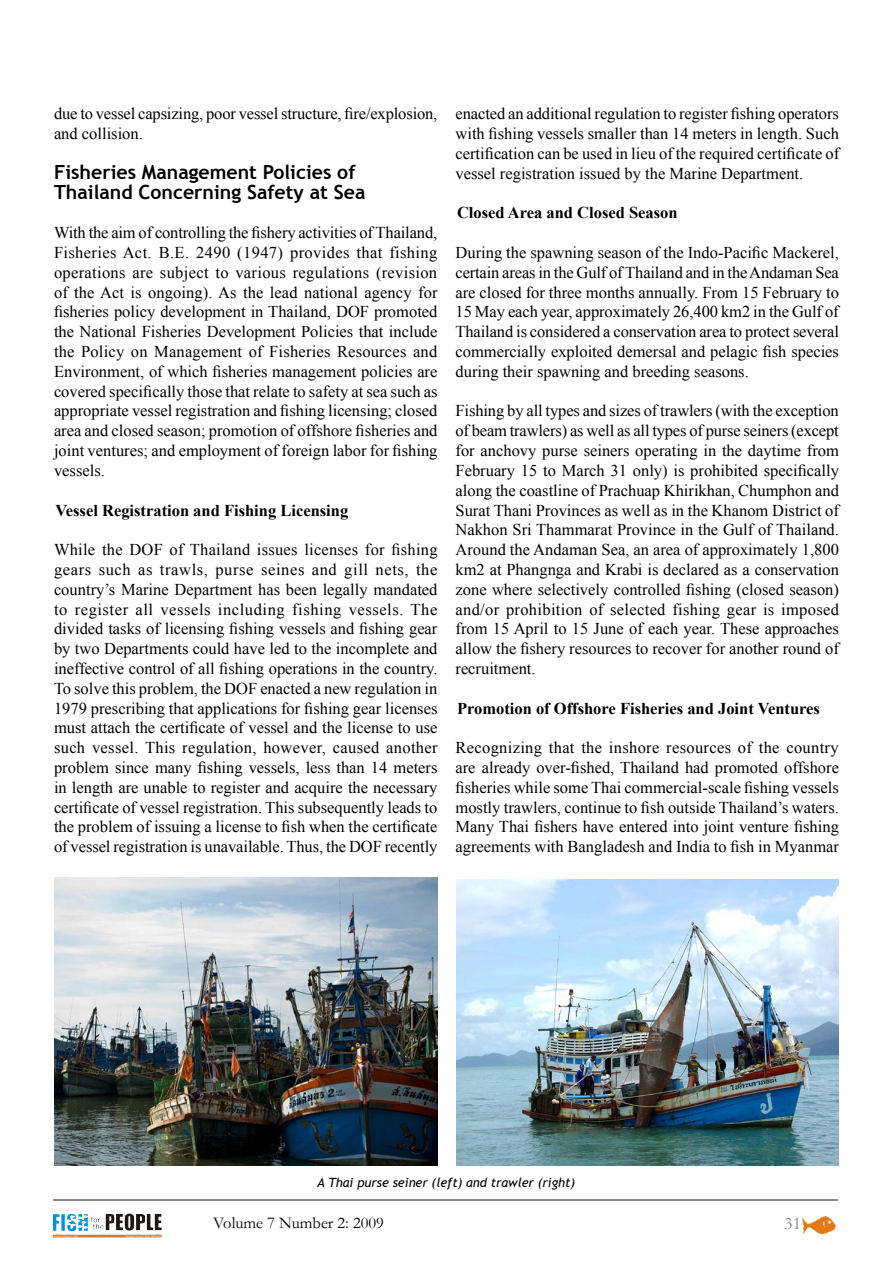
<style>
.page{position:relative;width:893px;height:1263px;background:#fff}
.page>*{position:absolute;margin:0;border:0;box-sizing:border-box;transform-origin:0 0}
.t1{font:700 19.5px/19.8px "Trebuchet MS";color:#000}
.t2{font:18px "Garamond";color:#808285}
.t3{font:16.5px/19.8px "Times New Roman";color:#000;text-align:justify}
.t4{font:700 16.5px "Times New Roman";color:#000}
.t5{font:16.5px "Garamond";color:#000}
.t6{font:italic 12.75px "Trebuchet MS";color:#000}
</style>
<div class="page">
<img style="left:803px;top:1217px;width:32px;height:16px">
<img style="left:67px;top:1213px;width:95px;height:19px">
<hr style="left:53px;top:1199px;width:785px;height:2px;background:#636467">
<img style="left:54px;top:877px;width:383px;height:288px">
<img style="left:457px;top:879px;width:382px;height:286px">
<p class="t3" style="left:54px;top:104px;width:385px">due to vessel capsizing, poor vessel structure, fire/explosion, and collision.</p>
<p class="t1" style="left:54px;top:162px;width:313px">Fisheries Management Policies of<br>Thailand Concerning Safety at Sea</p>
<p class="t3" style="left:54px;top:223px;width:385px">With the aim of controlling the fishery activities of Thailand, Fisheries Act. B.E. 2490 (1947) provides that fishing operations are subject to various regulations (revision of the Act is ongoing). As the lead national agency for fisheries policy development in Thailand, DOF promoted the National Fisheries Development Policies that include the Policy on Management of Fisheries Resources and Environment, of which fisheries management policies are covered specifically those that relate to safety at sea such as appropriate vessel registration and fishing licensing; closed area and closed season; promotion of offshore fisheries and joint ventures; and employment of foreign labor for fishing vessels.</p>
<p class="t4" style="left:56px;top:499px;width:294px">Vessel Registration and Fishing Licensing</p>
<p class="t3" style="left:54px;top:539px;width:385px">While the DOF of Thailand issues licenses for fishing gears such as trawls, purse seines and gill nets, the country’s Marine Department has been legally mandated to register all vessels including fishing vessels. The divided tasks of licensing fishing vessels and fishing gear by two Departments could have led to the incomplete and ineffective control of all fishing operations in the country.<br>To solve this problem, the DOF enacted a new regulation in 1979 prescribing that applications for fishing gear licenses must attach the certificate of vessel and the license to use such vessel. This regulation, however, caused another problem since many fishing vessels, less than 14 meters in length are unable to register and acquire the necessary certificate of vessel registration. This subsequently leads to the problem of issuing a license to fish when the certificate of vessel registration is unavailable. Thus, the DOF recently</p>
<p class="t3" style="left:455px;top:104px;width:385px">enacted an additional regulation to register fishing operators with fishing vessels smaller than 14 meters in length. Such certification can be used in lieu of the required certificate of vessel registration issued by the Marine Department.</p>
<p class="t4" style="left:457px;top:202px;width:222px">Closed Area and Closed Season</p>
<p class="t3" style="left:455px;top:242px;width:385px">During the spawning season of the Indo-Pacific Mackerel, certain areas in the Gulf of Thailand and in the Andaman Sea are closed for three months annually. From 15 February to 15 May each year, approximately 26,400 km2 in the Gulf of Thailand is considered a conservation area to protect several commercially exploited demersal and pelagic fish species during their spawning and breeding seasons.</p>
<p class="t3" style="left:455px;top:401px;width:385px">Fishing by all types and sizes of trawlers (with the exception of beam trawlers) as well as all types of purse seiners (except for anchovy purse seiners operating in the daytime from February 15 to March 31 only) is prohibited specifically along the coastline of Prachuap Khirikhan, Chumphon and Surat Thani Provinces as well as in the Khanom District of Nakhon Sri Thammarat Province in the Gulf of Thailand.<br>Around the Andaman Sea, an area of approximately 1,800 km2 at Phangnga and Krabi is declared as a conservation zone where selectively controlled fishing (closed season) and/or prohibition of selected fishing gear is imposed from 15 April to 15 June of each year. These approaches allow the fishery resources to recover for another round of recruitment.</p>
<p class="t4" style="left:457px;top:697px;width:365px">Promotion of Offshore Fisheries and Joint Ventures</p>
<p class="t3" style="left:455px;top:737px;width:385px">Recognizing that the inshore resources of the country are already over-fished, Thailand had promoted offshore fisheries while some Thai commercial-scale fishing vessels mostly trawlers, continue to fish outside Thailand’s waters.<br>Many Thai fishers have entered into joint venture fishing agreements with Bangladesh and India to fish in Myanmar</p>
<p class="t6" style="left:317px;top:1175px;width:259px">A Thai purse seiner (left) and trawler (right)</p>
<p class="t5" style="left:213px;top:1211px;width:172px">Volume 7 Number 2: 2009</p>
<p class="t2" style="left:784px;top:1211px;width:18px">31</p>
</div>
